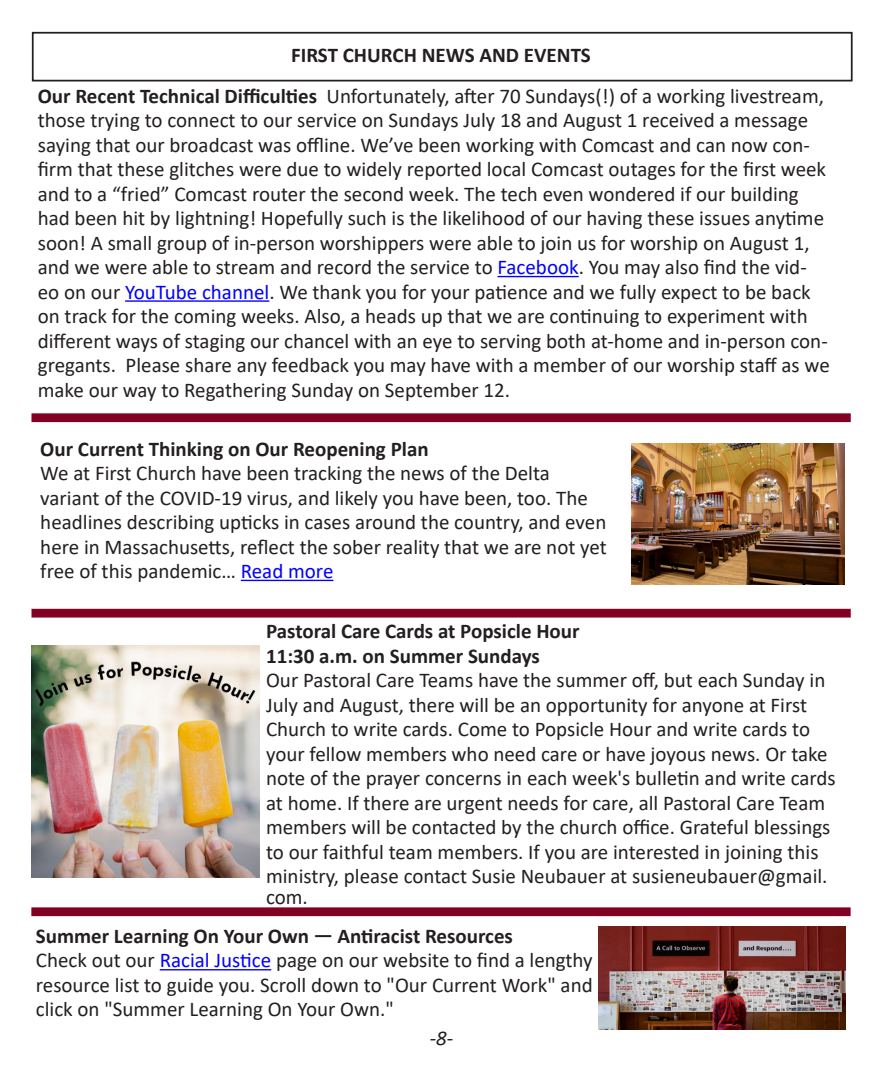
<style>
.page{position:relative;width:882px;height:1071px;background:#fff}
.page>*{position:absolute;margin:0;border:0;box-sizing:border-box;transform-origin:0 0}
.Paragraph_Style_1{font:21px/24.5px "Calibri";color:#231f20}
.Paragraph_Style_1-2{font:700 21px "Calibri";color:#231f20}
.Paragraph_Style_1-3{font:italic 21px "Calibri";color:#231f20}
.s1{font-weight:700}
.s2{color:#00f}
</style>
<div class="page">
<div style="left:32px;top:32px;width:821px;height:49px;border:2px solid #231f20"></div>
<div style="left:32px;top:413px;width:819px;height:9px;background:#820123"></div>
<img style="left:32px;top:645px;width:228px;height:232px">
<div style="left:32px;top:609px;width:819px;height:9px;background:#820123"></div>
<hr style="left:160px;top:969px;width:111px;height:1px;background:#00f">
<img style="left:598px;top:927px;width:247px;height:102px">
<hr style="left:241px;top:580px;width:92px;height:1px;background:#00f">
<div style="left:31px;top:907px;width:820px;height:9px;background:#820123"></div>
<img style="left:632px;top:443px;width:212px;height:142px">
<hr style="left:497px;top:276px;width:82px;height:1px;background:#00f">
<hr style="left:125px;top:300px;width:144px;height:2px;background:#00f">
<p class="Paragraph_Style_1-2" style="left:291px;top:40px;width:301px">FIRST CHURCH NEWS AND EVENTS</p>
<p class="Paragraph_Style_1" style="left:38px;top:83px;width:794px"><span class="s1">Our Recent Technical Difficulties</span> Unfortunately, after 70 Sundays(!) of a working livestream, those trying to connect to our service on Sundays July 18 and August 1 received a message saying that our broadcast was offline. We’ve been working with Comcast and can now con&shy;firm that these glitches were due to widely reported local Comcast outages for the first week and to a “fried” Comcast router the second week. The tech even wondered if our building had been hit by lightning! Hopefully such is the likelihood of our having these issues anytime soon! A small group of in-person worshippers were able to join us for worship on August 1, and we were able to stream and record the service to <span class="s2">Facebook</span>. You may also find the vid&shy;eo on our <span class="s2">YouTube channel</span>. We thank you for your patience and we fully expect to be back on track for the coming weeks. Also, a heads up that we are continuing to experiment with different ways of staging our chancel with an eye to serving both at-home and in-person con&shy;gregants. Please share any feedback you may have with a member of our worship staff as we make our way to Regathering Sunday on September 12.</p>
<p class="Paragraph_Style_1-2" style="left:40px;top:434px;width:390px">Our Current Thinking on Our Reopening Plan</p>
<p class="Paragraph_Style_1" style="left:40px;top:460px;width:568px">We at First Church have been tracking the news of the Delta variant of the COVID-19 virus, and likely you have been, too. The headlines describing upticks in cases around the country, and even here in Massachusetts, reflect the sober reality that we are not yet free of this pandemic… <span class="s2">Read more</span></p>
<p class="Paragraph_Style_1-2" style="left:266px;top:616px;width:315px">Pastoral Care Cards at Popsicle Hour</p>
<p class="Paragraph_Style_1-2" style="left:266px;top:641px;width:275px">11:30 a.m. on Summer Sundays</p>
<p class="Paragraph_Style_1" style="left:266px;top:667px;width:571px">Our Pastoral Care Teams have the summer off, but each Sunday in July and August, there will be an opportunity for anyone at First Church to write cards. Come to Popsicle Hour and write cards to your fellow members who need care or have joyous news. Or take note of the prayer concerns in each week's bulletin and write cards at home. If there are urgent needs for care, all Pastoral Care Team members will be contacted by the church office. Grateful blessings to our faithful team members. If you are interested in joining this ministry, please contact Susie Neubauer at susieneubauer@gmail.</p>
<p class="Paragraph_Style_1" style="left:266px;top:884px;width:43px">com.</p>
<p class="Paragraph_Style_1-2" style="left:36px;top:921px;width:479px">Summer Learning On Your Own — Antiracist Resources</p>
<p class="Paragraph_Style_1" style="left:36px;top:948px;width:558px;text-align:justify">Check out our <span class="s2">Racial Justice</span> page on our website to find a lengthy resource list to guide you. Scroll down to "Our Current Work" and click on "Summer Learning On Your Own."</p>
<p class="Paragraph_Style_1-3" style="left:430px;top:1023px;width:25px">-8-</p>
</div>
